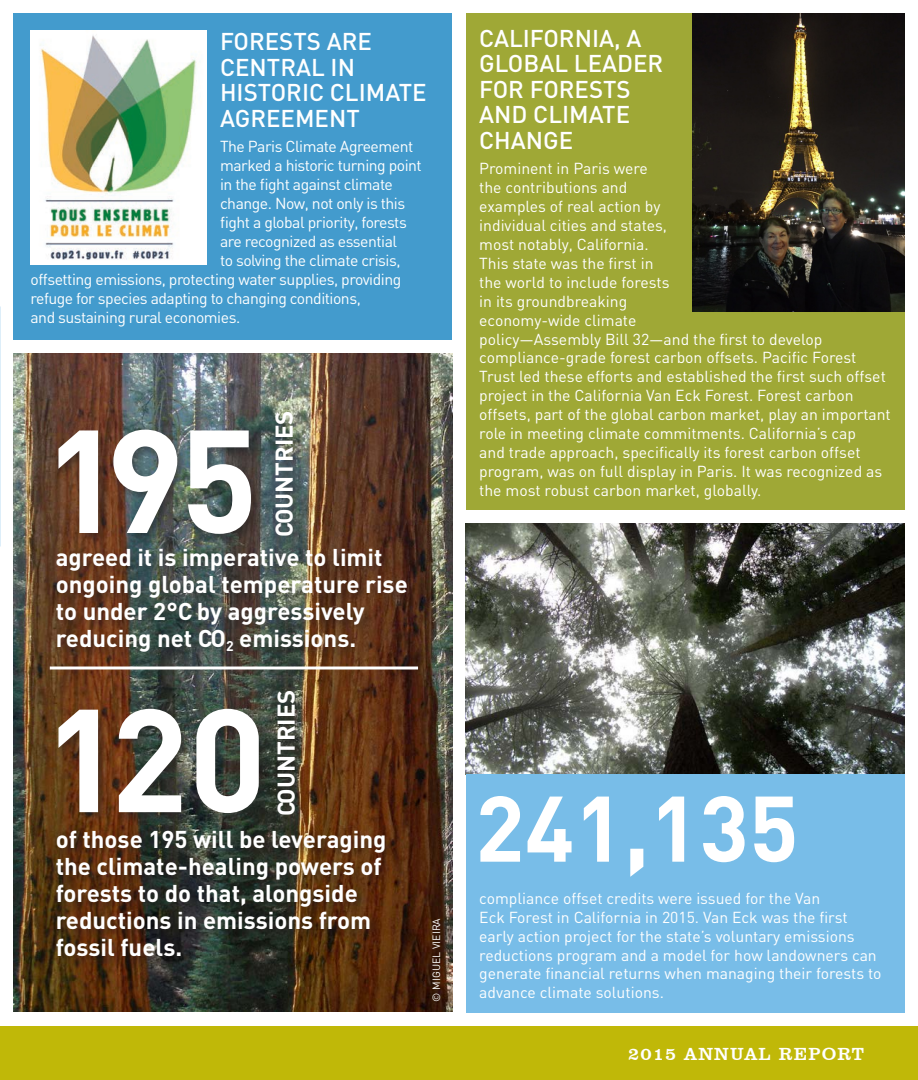
<style>
.page{position:relative;width:918px;height:1080px;background:#fff}
.page>*{position:absolute;margin:0;border:0;box-sizing:border-box;transform-origin:0 0}
.t1{font:700 144px "DIN";letter-spacing:-.055em;color:#fff}
.t2{font:700 91.5px "DIN";color:#fff}
.t3{font:700 24px/27px "DIN";color:#fff}
.t4{font:500 24px/25.5px "DIN";color:#fff}
.t5{font:18px "Clarendon BT";letter-spacing:.06em;color:#fff}
.t6{font:15.75px/18.9px "DIN";color:#fff}
.t7{font:15.75px "DIN";letter-spacing:-.03em;color:#fff}
.t8{font:10.5px "DIN";color:#fff}
</style>
<div class="page">
<div style="left:0;top:1026px;width:918px;height:54px;background:#c0b808"></div>
<img style="left:466px;top:523px;width:438px;height:251px">
<div style="left:14px;top:14px;width:438px;height:326px;background:#439bcd"></div>
<div style="left:466px;top:774px;width:438px;height:238px;background:#78bde8"></div>
<img style="left:14px;top:353px;width:438px;height:659px">
<div style="left:54px;top:546px;width:365px;height:118px;background:#231f20;opacity:.5"></div>
<div style="left:55px;top:409px;width:250px;height:139px;background:#231f20;opacity:.5"></div>
<div style="left:53px;top:828px;width:345px;height:141px;background:#231f20;opacity:.5"></div>
<div style="left:55px;top:688px;width:253px;height:139px;background:#231f20;opacity:.5"></div>
<hr style="left:50px;top:667px;width:368px;height:3px;background:#fff">
<div style="left:466px;top:14px;width:438px;height:496px;background:#9fa836"></div>
<img style="left:692px;top:14px;width:212px;height:298px">
<img style="left:31px;top:31px;width:176px;height:233px">
<h3 class="t4" style="left:220px;top:28px;width:208px">FORESTS ARE<br>CENTRAL IN<br>HISTORIC CLIMATE<br>AGREEMENT</h3>
<p class="t7" style="left:220px;top:137px;width:195px">The Paris Climate Agreement</p>
<p class="t7" style="left:220px;top:156px;width:203px">marked a historic turning point</p>
<p class="t7" style="left:220px;top:175px;width:174px">in the fight against climate</p>
<p class="t7" style="left:220px;top:194px;width:187px">change. Now, not only is this</p>
<p class="t7" style="left:220px;top:213px;width:188px">fight a global priority, forests</p>
<p class="t7" style="left:220px;top:231px;width:179px">are recognized as essential</p>
<p class="t7" style="left:220px;top:250px;width:182px">to solving the climate crisis,</p>
<p class="t7" style="left:31px;top:269px;width:372px">offsetting emissions, protecting water supplies, providing</p>
<p class="t7" style="left:31px;top:288px;width:332px">refuge for species adapting to changing conditions,</p>
<p class="t7" style="left:31px;top:307px;width:211px">and sustaining rural economies.</p>
<h1 class="t1" style="left:44px;top:387px;width:216px">195</h1>
<h3 class="t3" style="left:270px;top:537px;width:128px;rotate:-90deg">COUNTRIES</h3>
<h3 class="t3" style="left:56px;top:543px;width:354px">agreed it is imperative to limit ongoing global temperature rise to under 2°C by aggressively reducing net CO<sub>2</sub> emissions.</h3>
<h1 class="t1" style="left:44px;top:666px;width:225px">120</h1>
<h3 class="t3" style="left:272px;top:816px;width:128px;rotate:-90deg">COUNTRIES</h3>
<h3 class="t3" style="left:56px;top:825px;width:332px">of those 195 will be leveraging the climate-healing powers of forests to do that, alongside reductions in emissions from fossil fuels.</h3>
<p class="t8" style="left:430px;top:1002px;width:85px;rotate:-90deg">© MIGUEL VIEIRA</p>
<h3 class="t4" style="left:479px;top:25px;width:186px">CALIFORNIA, A<br>GLOBAL LEADER<br>FOR FORESTS<br>AND CLIMATE<br>CHANGE</h3>
<p class="t6" style="left:479px;top:159px;width:413px">Prominent in Paris were<br>the contributions and<br>examples of real action by<br>individual cities and states,<br>most notably, California.<br>This state was the first in<br>the world to include forests<br>in its groundbreaking<br>economy-wide climate<br>policy—Assembly Bill 32—and the first to develop compliance-grade forest carbon offsets. Pacific Forest Trust led these efforts and established the first such offset project in the California Van Eck Forest. Forest carbon offsets, part of the global carbon market, play an important role in meeting climate commitments. California’s cap<br>and trade approach, specifically its forest carbon offset program, was on full display in Paris. It was recognized as the most robust carbon market, globally.</p>
<h2 class="t2" style="left:475px;top:769px;width:325px">241,135</h2>
<p class="t6" style="left:479px;top:888px;width:404px">compliance offset credits were issued for the Van<br>Eck Forest in California in 2015. Van Eck was the first early action project for the state’s voluntary emissions reductions program and a model for how landowners can generate financial returns when managing their forests to advance climate solutions.</p>
<p class="t5" style="left:628px;top:1042px;width:237px">2015 ANNUAL REPORT</p>
</div>
